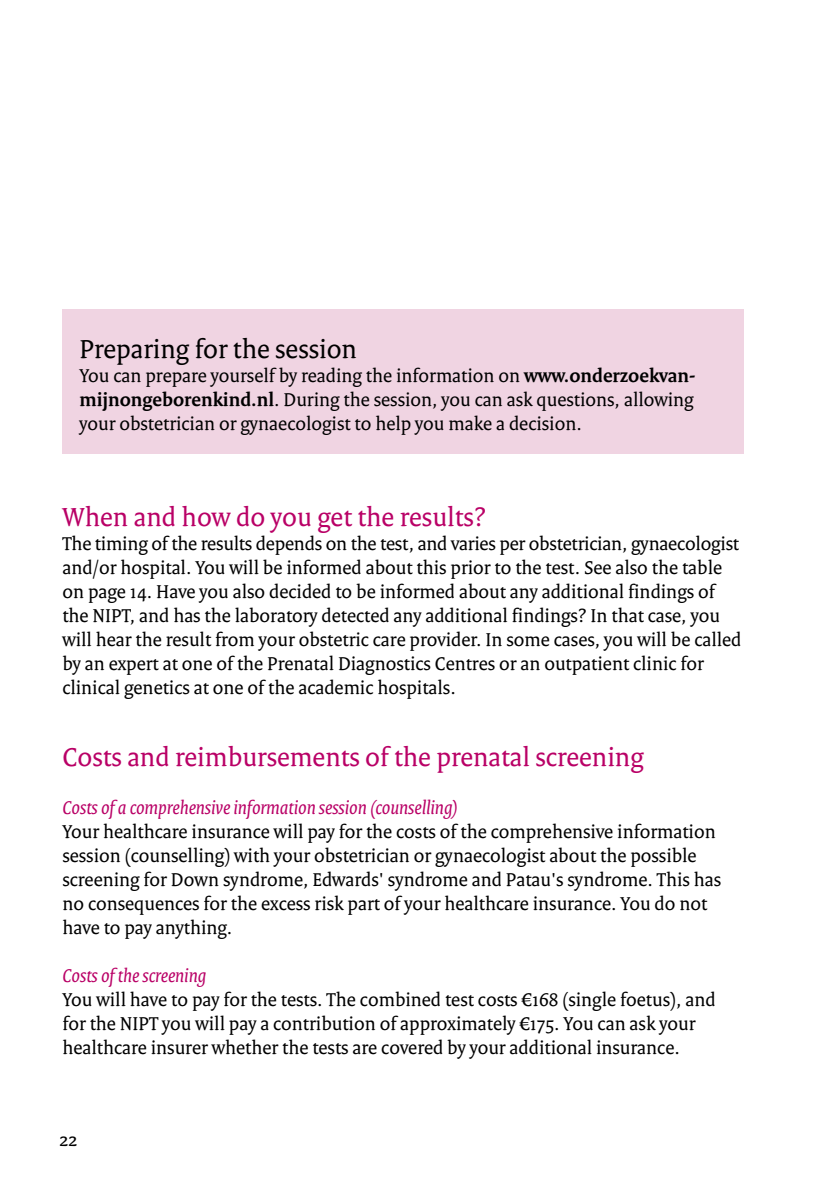
<style>
.page{position:relative;width:840px;height:1191px;background:#fff}
.page>*{position:absolute;margin:0;border:0;box-sizing:border-box;transform-origin:0 0}
.H2_05_RIVM_Paragraaf{font:28px "Rijksoverheid Serif";color:#b90066}
.H3_para_niet_in_inho{font:28px "Rijksoverheid Serif";color:#000}
.P_10_RIVM_Broodtekst{font:20px/24px "Rijksoverheid Serif";color:#000}
.H3_08_RIVM_Tussenkop{font:italic 20px "Rijksoverheid Serif";color:#b90066}
.s1{font-weight:700}
</style>
<div class="page">
<div style="left:62px;top:310px;width:681px;height:144px;background:#f0d4e2"></div>
<p class="H3_para_niet_in_inho" style="left:79px;top:332px;width:279px">Preparing for the session</p>
<p class="P_10_RIVM_Broodtekst" style="left:79px;top:363px;width:617px;text-align:justify">You can prepare yourself by reading the information on <span class="s1">www.onderzoekvan&shy;mijnongeborenkind.nl</span>. During the session, you can ask questions, allowing your obstetrician or gynaecologist to help you make a decision.</p>
<p class="H2_05_RIVM_Paragraaf" style="left:62px;top:500px;width:425px">When and how do you get the results?</p>
<p class="P_10_RIVM_Broodtekst" style="left:62px;top:531px;width:680px">The timing of the results depends on the test, and varies per obstetrician, gynaecologist and/or hospital. You will be informed about this prior to the test. See also the table on page 14. Have you also decided to be informed about any additional findings of the NIPT, and has the laboratory detected any additional findings? In that case, you will hear the result from your obstetric care provider. In some cases, you will be called by an expert at one of the Prenatal Diagnostics Centres or an outpatient clinic for clinical genetics at one of the academic hospitals.</p>
<p class="H2_05_RIVM_Paragraaf" style="left:62px;top:740px;width:582px">Costs and reimbursements of the prenatal screening</p>
<p class="H3_08_RIVM_Tussenkop" style="left:62px;top:795px;width:396px">Costs of a comprehensive information session (counselling)</p>
<p class="P_10_RIVM_Broodtekst" style="left:62px;top:819px;width:660px">Your healthcare insurance will pay for the costs of the comprehensive information session (counselling) with your obstetrician or gynaecologist about the possible screening for Down syndrome, Edwards' syndrome and Patau's syndrome. This has no consequences for the excess risk part of your healthcare insurance. You do not have to pay anything.</p>
<p class="H3_08_RIVM_Tussenkop" style="left:62px;top:963px;width:145px">Costs of the screening</p>
<p class="P_10_RIVM_Broodtekst" style="left:62px;top:987px;width:654px">You will have to pay for the tests. The combined test costs €168 (single foetus), and for the NIPT you will pay a contribution of approximately €175. You can ask your healthcare insurer whether the tests are covered by your additional insurance.</p>
<p class="P_10_RIVM_Broodtekst" style="left:60px;top:1127px;width:19px">22</p>
</div>
